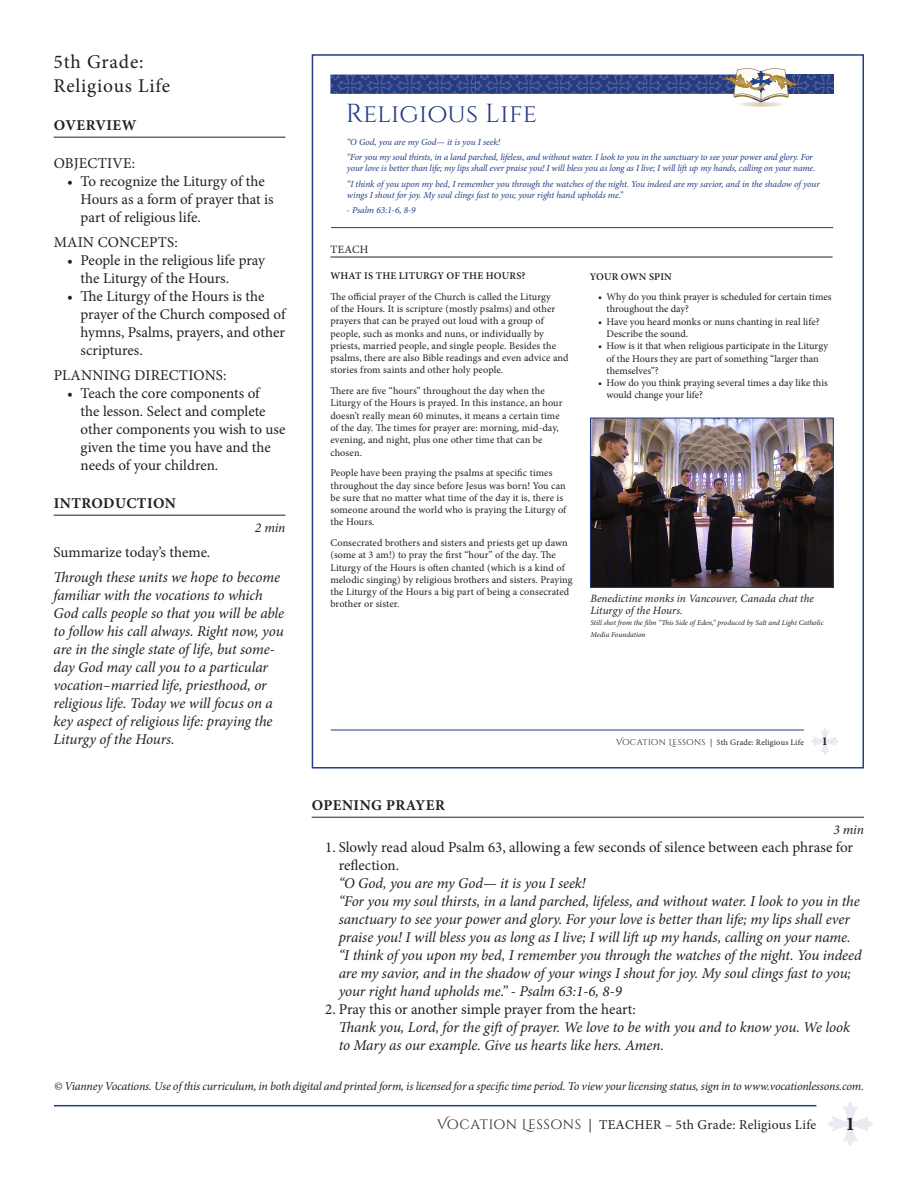
<style>
.page{position:relative;width:918px;height:1188px;background:#fff}
.page>*{position:absolute;margin:0;border:0;box-sizing:border-box;transform-origin:0 0}
.t1{font:26.1px "Cinzel";color:#243c82}
.t2{font:19.5px/23.4px "Minion Pro";letter-spacing:.04em;color:#231f20}
.t3{font:700 19.5px "Minion Pro";color:#231f20}
.BODY_-_numbers{font:italic 15px/18px "Minion Pro";letter-spacing:-.01em;color:#231f20}
.BODY_-_bullets{font:15px/18px "Minion Pro";letter-spacing:-.005em;color:#231f20}
.BODY_-_teacher{font:italic 15px/18px "Minion Pro";letter-spacing:-.01em;color:#231f20}
.BODY_-_teacher-2{font:15px "Minion Pro";letter-spacing:.01em;color:#231f20}
.SUBHEADS_with_rule{font:700 15px "Minion Pro";letter-spacing:.03em;color:#231f20}
.t4{font:13.5px "Minion Pro";letter-spacing:.02em;color:#231f20}
.TIMES{font:italic 13.5px "Minion Pro";letter-spacing:-.015em;color:#231f20}
.t5{font:700 12.15px "Minion Pro";color:#231f20}
.t6{font:italic 12px "Minion Pro";letter-spacing:-.02em;color:#231f20}
.t7{font:italic 11.1px/12.1px "Minion Pro";color:#231f20}
.t8{font:11.1px "Minion Pro";letter-spacing:.03em;color:#231f20}
.t9{font:10.2px/12.3px "Minion Pro";letter-spacing:.005em;color:#231f20}
.t10{font:600 10.2px "Minion Pro";letter-spacing:.01em;color:#231f20}
.t11{font:italic 9.3px/15.3px "Minion Pro";letter-spacing:-.015em;color:#243c82}
.t12{font:8.4px "Minion Pro";letter-spacing:.02em;color:#231f20}
.t13{font:italic 7.5px/11.1px "Minion Pro";color:#231f20}
.s1{font-weight:600}
.s2{font-family:"Cinzel Decorative"}
.s3{font-style:normal}
</style>
<div class="page">
<svg style="left:828px;top:1102px;width:45px;height:44px"></svg>
<hr style="left:54px;top:1105px;width:762px;height:1px;background:#243c82">
<hr style="left:54px;top:137px;width:231px;height:1px;background:#231f20">
<hr style="left:54px;top:515px;width:231px;height:1px;background:#231f20">
<hr style="left:312px;top:817px;width:552px;height:1px;background:#231f20">
<img style="left:330px;top:74px;width:394px;height:20px">
<img style="left:798px;top:74px;width:35px;height:20px">
<hr style="left:331px;top:227px;width:502px;height:1px;background:#243c82">
<hr style="left:331px;top:730px;width:473px;height:1px;background:#243c82">
<svg style="left:811px;top:728px;width:28px;height:27px"></svg>
<img style="left:740px;top:102px;width:42px;height:5px">
<svg style="left:724px;top:68px;width:74px;height:34px"></svg>
<hr style="left:330px;top:257px;width:503px;height:1px;background:#231f20">
<img style="left:592px;top:420px;width:240px;height:166px">
<div style="left:590px;top:418px;width:244px;height:170px;border:1px solid #243c82"></div>
<p class="t2" style="left:54px;top:51px;width:118px">5th Grade:<br>Religious Life</p>
<p class="SUBHEADS_with_rule" style="left:54px;top:115px;width:84px">OVERVIEW</p>
<p class="BODY_-_teacher-2" style="left:54px;top:153px;width:83px">OBJECTIVE:</p>
<p class="BODY_-_bullets" style="left:81px;top:173px;width:194px;text-indent:-14px">• To recognize the Liturgy of the<br>Hours as a form of prayer that is part of religious life.</p>
<p class="BODY_-_teacher-2" style="left:54px;top:232px;width:126px">MAIN CONCEPTS:</p>
<p class="BODY_-_bullets" style="left:81px;top:251px;width:186px;text-indent:-14px">• People in the religious life pray the Liturgy of the Hours.</p>
<p class="BODY_-_bullets" style="left:81px;top:287px;width:206px;text-indent:-14px">• The Liturgy of the Hours is the prayer of the Church composed of hymns, Psalms, prayers, and other scriptures.</p>
<p class="BODY_-_teacher-2" style="left:54px;top:365px;width:174px">PLANNING DIRECTIONS:</p>
<p class="BODY_-_bullets" style="left:81px;top:384px;width:206px;text-indent:-14px">• Teach the core components of<br>the lesson. Select and complete other components you wish to use given the time you have and the needs of your children.</p>
<p class="SUBHEADS_with_rule" style="left:54px;top:493px;width:124px">INTRODUCTION</p>
<p class="TIMES" style="left:255px;top:519px;width:32px">2 min</p>
<p class="BODY_-_teacher-2" style="left:54px;top:542px;width:158px">Summarize today’s theme.</p>
<p class="BODY_-_teacher" style="left:54px;top:568px;width:232px">Through these units we hope to become familiar with the vocations to which God calls people so that you will be able to follow his call always. Right now, you are in the single state of life, but some&shy;day God may call you to a particular vocation–married life, priesthood, or religious life. Today we will focus on a key aspect of religious life: praying the Liturgy of the Hours.</p>
<p class="t1" style="left:346px;top:98px;width:193px">Religious Life</p>
<p class="t11" style="left:347px;top:134px;width:468px">“O God, you are my God— it is you I seek!<br>“For you my soul thirsts, in a land parched, lifeless, and without water. I look to you in the sanctuary to see your power and glory. For</p>
<p class="t11" style="left:347px;top:161px;width:474px">your love is better than life; my lips shall ever praise you! I will bless you as long as I live; I will lift up my hands, calling on your name. “I think of you upon my bed, I remember you through the watches of the night. You indeed are my savior, and in the shadow of your</p>
<p class="t11" style="left:347px;top:187px;width:278px">wings I shout for joy. My soul clings fast to you; your right hand upholds me.”</p>
<p class="t11" style="left:347px;top:203px;width:70px">- Psalm 63:1-6, 8-9</p>
<p class="t8" style="left:330px;top:242px;width:39px">TEACH</p>
<p class="t9" style="left:330px;top:266px;width:222px;line-height:20.7px"><span class="s1">WHAT IS THE LITURGY OF THE HOURS?<br></span>The official prayer of the Church is called the Liturgy</p>
<p class="t9" style="left:330px;top:303px;width:240px">of the Hours. It is scripture (mostly psalms) and other prayers that can be prayed out loud with a group of people, such as monks and nuns, or individually by priests, married people, and single people. Besides the psalms, there are also Bible readings and even advice and stories from saints and other holy people.</p>
<p class="t9" style="left:330px;top:385px;width:234px">There are five “hours” throughout the day when the Liturgy of the Hours is prayed. In this instance, an hour doesn’t really mean 60 minutes, it means a certain time of the day. The times for prayer are: morning, mid-day, evening, and night, plus one other time that can be chosen.</p>
<p class="t9" style="left:330px;top:467px;width:237px">People have been praying the psalms at specific times throughout the day since before Jesus was born! You can be sure that no matter what time of the day it is, there is someone around the world who is praying the Liturgy of the Hours.</p>
<p class="t9" style="left:330px;top:537px;width:244px">Consecrated brothers and sisters and priests get up dawn (some at 3 am!) to pray the first “hour” of the day. The Liturgy of the Hours is often chanted (which is a kind of melodic singing) by religious brothers and sisters. Praying the Liturgy of the Hours a big part of being a consecrated brother or sister.</p>
<p class="t10" style="left:590px;top:269px;width:84px">YOUR OWN SPIN</p>
<p class="t9" style="left:607px;top:291px;width:227px;text-indent:-8px">• Why do you think prayer is scheduled for certain times throughout the day?</p>
<p class="t9" style="left:607px;top:315px;width:215px;text-indent:-8px">• Have you heard monks or nuns chanting in real life?<br>Describe the sound.</p>
<p class="t9" style="left:607px;top:340px;width:223px;text-indent:-8px">• How is it that when religious participate in the Liturgy of the Hours they are part of something “larger than themselves”?</p>
<p class="t9" style="left:607px;top:377px;width:223px;text-indent:-8px">• How do you think praying several times a day like this would change your life?</p>
<p class="t7" style="left:590px;top:593px;width:225px">Benedictine monks in Vancouver, Canada chat the<br>Liturgy of the Hours.</p>
<p class="t13" style="left:590px;top:617px;width:235px">Still shot from the film “This Side of Eden,” produced by Salt and Light Catholic<br>Media Foundation</p>
<p class="SUBHEADS_with_rule" style="left:312px;top:795px;width:135px">OPENING PRAYER</p>
<p class="t12" style="left:616px;top:736px;width:189px"><span class="s2">Vocation Lessons</span> | 5th Grade: Religious Life</p>
<p class="t5" style="left:822px;top:732px;width:8px">1</p>
<p class="TIMES" style="left:833px;top:821px;width:32px">3 min</p>
<p class="BODY_-_numbers" style="left:339px;top:838px;width:525px;text-indent:-14px"><span class="s3">1. Slowly read aloud Psalm 63, allowing a few seconds of silence between each phrase for reflection.<br></span>“O God, you are my God— it is you I seek!<br>“For you my soul thirsts, in a land parched, lifeless, and without water. I look to you in the sanctuary to see your power and glory. For your love is better than life; my lips shall ever praise you! I will bless you as long as I live; I will lift up my hands, calling on your name. “I think of you upon my bed, I remember you through the watches of the night. You indeed are my savior, and in the shadow of your wings I shout for joy. My soul clings fast to you; your right hand upholds me.” - Psalm 63:1-6, 8-9</p>
<p class="BODY_-_numbers" style="left:339px;top:1000px;width:513px;text-indent:-14px"><span class="s3">2. Pray this or another simple prayer from the heart:<br></span>Thank you, Lord, for the gift of prayer. We love to be with you and to know you. We look to Mary as our example. Give us hearts like hers. Amen.</p>
<p class="t6" style="left:54px;top:1078px;width:811px">© Vianney Vocations. Use of this curriculum, in both digital and printed form, is licensed for a specific time period. To view your licensing status, sign in to www.vocationlessons.com.</p>
<p class="t4" style="left:437px;top:1116px;width:381px"><span class="s2">Vocation Lessons</span> | TEACHER – 5th Grade: Religious Life</p>
<p class="t3" style="left:845px;top:1110px;width:11px">1</p>
</div>
